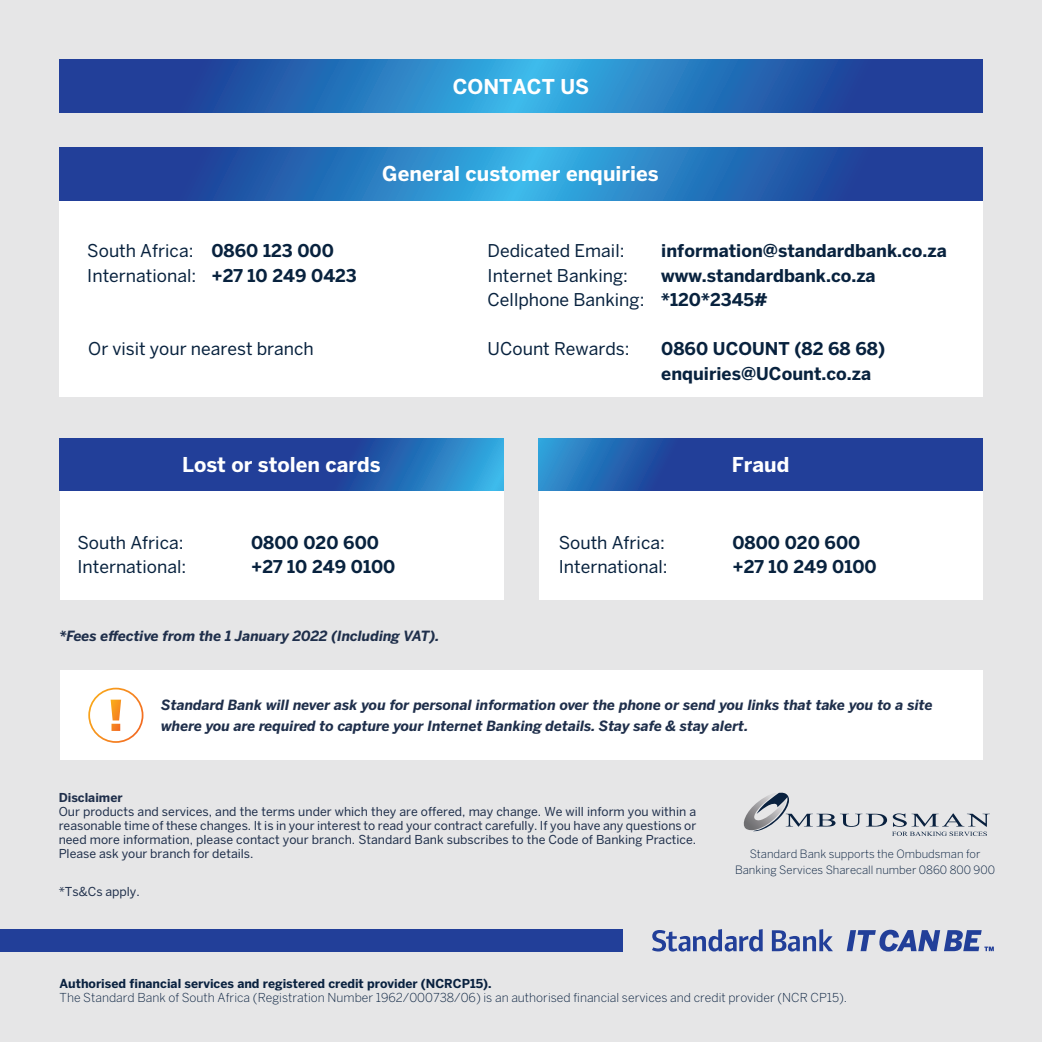
<style>
.page{position:relative;width:1042px;height:1042px;background:#e6e6e7}
.page>*{position:absolute;margin:0;border:0;box-sizing:border-box;transform-origin:0 0}
.t1{font:700 20.3px "Benton Sans";color:#fff}
.t2{font:17.5px "Benton Sans";color:#08223e}
.t3{font:700 17.5px "Benton Sans";color:#08223e}
.t4{font:italic 700 14px/21px "Benton Sans";color:#1f2f4b}
.t5{font:12.25px/14px "Benton Sans";color:#1f2f4b;text-align:justify}
.t6{font:300 12.25px/14px "Benton Sans";color:#09213f}
.t7{font:700 12.25px "Benton Sans";color:#1f2f4b}
.t8{font:300 11.38px/15.8px "Benton Sans";color:#09213f;text-align:center}
.s1{font-weight:700}
</style>
<div class="page">
<div style="left:59px;top:200px;width:923px;height:197px;background:#fff"></div>
<div style="left:60px;top:460px;width:443px;height:140px;background:#fff"></div>
<div style="left:539px;top:460px;width:443px;height:140px;background:#fff"></div>
<svg style="left:60px;top:60px;width:922px;height:52px;background:#2769b4"></svg>
<svg style="left:60px;top:148px;width:922px;height:52px;background:#2769b4"></svg>
<svg style="left:60px;top:438px;width:443px;height:53px;background:#2453a6"></svg>
<svg style="left:539px;top:438px;width:443px;height:53px;background:#234ca1"></svg>
<div style="left:60px;top:671px;width:922px;height:89px;background:#fff"></div>
<svg style="left:846px;top:930px;width:148px;height:21px"></svg>
<svg style="left:652px;top:929px;width:110px;height:22px"></svg>
<svg style="left:772px;top:929px;width:61px;height:22px"></svg>
<div style="left:0;top:929px;width:623px;height:22px;background:#223f99"></div>
<svg style="left:743px;top:792px;width:247px;height:44px"></svg>
<svg style="left:88px;top:688px;width:55px;height:55px"></svg>
<p class="t1" style="left:453px;top:75px;width:138px">CONTACT US</p>
<p class="t2" style="left:87px;top:240px;width:248px">South Africa: <span class="s1">0860 123 000</span></p>
<p class="t2" style="left:87px;top:265px;width:271px">International: <span class="s1">+27 10 249 0423</span></p>
<p class="t2" style="left:88px;top:338px;width:227px">Or visit your nearest branch</p>
<p class="t1" style="left:382px;top:162px;width:278px">General customer enquiries</p>
<p class="t2" style="left:487px;top:240px;width:138px">Dedicated Email:</p>
<p class="t3" style="left:661px;top:240px;width:287px">information@standardbank.co.za</p>
<p class="t2" style="left:487px;top:265px;width:142px">Internet Banking:</p>
<p class="t3" style="left:661px;top:265px;width:216px">www.standardbank.co.za</p>
<p class="t2" style="left:487px;top:289px;width:281px">Cellphone Banking: <span class="s1">*120*2345#</span></p>
<p class="t2" style="left:487px;top:338px;width:143px">UCount Rewards:</p>
<p class="t3" style="left:661px;top:338px;width:225px">0860 UCOUNT (82 68 68)</p>
<p class="t3" style="left:661px;top:363px;width:211px">enquiries@UCount.co.za</p>
<p class="t1" style="left:182px;top:452px;width:200px">Lost or stolen cards</p>
<p class="t1" style="left:732px;top:452px;width:59px">Fraud</p>
<p class="t2" style="left:77px;top:532px;width:108px">South Africa:</p>
<p class="t3" style="left:251px;top:532px;width:130px">0800 020 600</p>
<p class="t2" style="left:77px;top:556px;width:110px">International:</p>
<p class="t3" style="left:251px;top:556px;width:146px">+27 10 249 0100</p>
<p class="t4" style="left:60px;top:625px;width:381px">*Fees effective from the 1 January 2022 (Including VAT).</p>
<p class="t2" style="left:559px;top:532px;width:108px">South Africa:</p>
<p class="t3" style="left:732px;top:532px;width:130px">0800 020 600</p>
<p class="t2" style="left:559px;top:556px;width:110px">International:</p>
<p class="t3" style="left:732px;top:556px;width:146px">+27 10 249 0100</p>
<p class="t4" style="left:161px;top:695px;width:773px">Standard Bank will never ask you for personal information over the phone or send you links that take you to a site where you are required to capture your Internet Banking details. Stay safe &amp; stay alert.</p>
<p class="t7" style="left:59px;top:790px;width:65px">Disclaimer</p>
<p class="t5" style="left:59px;top:804px;width:639px">Our products and services, and the terms under which they are offered, may change. We will inform you within a reasonable time of these changes. It is in your interest to read your contract carefully. If you have any questions or need more information, please contact your branch. Standard Bank subscribes to the Code of Banking Practice.<br>Please ask your branch for details.</p>
<p class="t5" style="left:59px;top:884px;width:83px">*Ts&amp;Cs apply.</p>
<p class="t8" style="left:735px;top:845px;width:261px">Standard Bank supports the Ombudsman for<br>Banking Services Sharecall number 0860 800 900</p>
<p class="t6" style="left:60px;top:976px;width:789px"><span class="s1">Authorised financial services and registered credit provider (NCRCP15).<br></span>The Standard Bank of South Africa (Registration Number 1962/000738/06) is an authorised financial services and credit provider (NCR CP15).</p>
</div>
